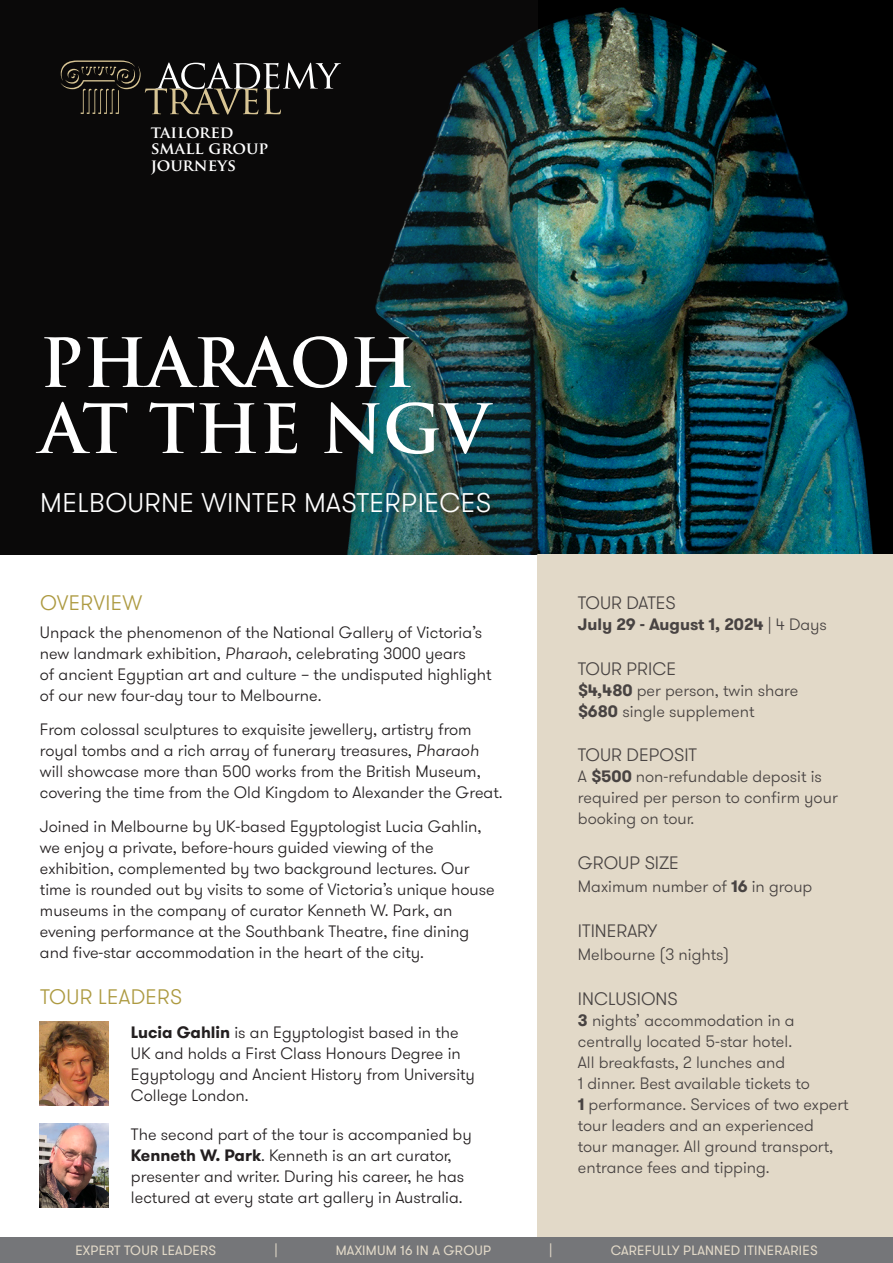
<style>
.page{position:relative;width:893px;height:1263px;background:#fff}
.page>*{position:absolute;margin:0;border:0;box-sizing:border-box;transform-origin:0 0}
.t1{font:700 66px/66px "Trajan Pro";color:#fff}
.t2{font:300 27px "GT Walsheim";letter-spacing:.015em;color:#fff}
.t3{font:300 21px "GT Walsheim";letter-spacing:.015em;color:#ad9a41}
.t4{font:300 18px "GT Walsheim";color:#484342}
.t5{font:300 16.5px/21px "GT Walsheim";color:#231f20}
.t6{font:300 16.5px/21px "GT Walsheim";color:#484342}
.t7{font:700 16.5px "GT Walsheim";color:#484342}
.t8{font:700 16.5px "Trajan Pro";color:#fff}
.t9{font:700 16.5px "Trajan Pro";letter-spacing:-.02em;color:#fff}
.t10{font:13.5px "GT Walsheim";letter-spacing:.015em;color:#e2d9c8}
.s1{font-style:italic}
.s2{font-weight:700}
.s3{font-weight:300}
</style>
<div class="page">
<img style="left:538px;top:0;width:355px;height:554px">
<div style="left:538px;top:554px;width:355px;height:709px;background:#e2d9c8"></div>
<svg style="left:0;top:0;width:538px;height:554px;background:#0f1819"></svg>
<div style="left:0;top:1237px;width:893px;height:26px;background:#757679"></div>
<img style="left:40px;top:1123px;width:68px;height:84px">
<img style="left:40px;top:1022px;width:68px;height:84px">
<svg style="left:60px;top:60px;width:281px;height:55px;background:#2e2b27"></svg>
<p class="t9" style="left:151px;top:121px;width:84px">tailored</p>
<p class="t8" style="left:151px;top:138px;width:119px">small group</p>
<p class="t8" style="left:151px;top:154px;width:87px">journeys</p>
<p class="t1" style="left:40px;top:331px;width:451px">PHARAOH<br>AT THE NGV</p>
<p class="t2" style="left:40px;top:486px;width:453px">MELBOURNE WINTER MASTERPIECES</p>
<p class="t3" style="left:40px;top:589px;width:104px">OVERVIEW</p>
<p class="t5" style="left:40px;top:622px;width:453px">Unpack the phenomenon of the National Gallery of Victoria’s new landmark exhibition, <span class="s1">Pharaoh</span>, celebrating 3000 years<br>of ancient Egyptian art and culture – the undisputed highlight of our new four-day tour to Melbourne.</p>
<p class="t5" style="left:40px;top:719px;width:464px">From colossal sculptures to exquisite jewellery, artistry from royal tombs and a rich array of funerary treasures, <span class="s1">Pharaoh </span>will showcase more than 500 works from the British Museum, covering the time from the Old Kingdom to Alexander the Great.</p>
<p class="t5" style="left:40px;top:816px;width:456px">Joined in Melbourne by UK-based Egyptologist Lucia Gahlin, we enjoy a private, before-hours guided viewing of the exhibition, complemented by two background lectures. Our time is rounded out by visits to some of Victoria’s unique house museums in the company of curator Kenneth W. Park, an evening performance at the Southbank Theatre, fine dining and five-star accommodation in the heart of the city.</p>
<p class="t3" style="left:40px;top:984px;width:144px">TOUR LEADERS</p>
<p class="t5" style="left:131px;top:1022px;width:345px"><span class="s2">Lucia Gahlin</span> is an Egyptologist based in the UK and holds a First Class Honours Degree in Egyptology and Ancient History from University College London.</p>
<p class="t5" style="left:131px;top:1124px;width:342px">The second part of the tour is accompanied by <span class="s2">Kenneth W. Park</span>. Kenneth is an art curator, presenter and writer. During his career, he has lectured at every state art gallery in Australia.</p>
<p class="t4" style="left:578px;top:591px;width:100px">TOUR DATES</p>
<p class="t7" style="left:578px;top:613px;width:251px">July 29 - August 1, 2024 <span class="s3">| 4 Days</span></p>
<p class="t4" style="left:578px;top:657px;width:100px">TOUR PRICE</p>
<p class="t6" style="left:578px;top:680px;width:222px"><span class="s2">$4,480</span> per person, twin share <span class="s2">$680</span> single supplement</p>
<p class="t4" style="left:578px;top:744px;width:121px">TOUR DEPOSIT</p>
<p class="t6" style="left:578px;top:766px;width:261px">A <span class="s2">$500</span> non-refundable deposit is required per person to confirm your booking on tour.</p>
<p class="t4" style="left:578px;top:851px;width:103px">GROUP SIZE</p>
<p class="t6" style="left:578px;top:876px;width:236px">Maximum number of <span class="s2">16</span> in group</p>
<p class="t4" style="left:578px;top:919px;width:81px">ITINERARY</p>
<p class="t6" style="left:578px;top:944px;width:153px">Melbourne (3 nights)</p>
<p class="t4" style="left:578px;top:987px;width:101px">INCLUSIONS</p>
<p class="t6" style="left:578px;top:1010px;width:272px"><span class="s2">3</span> nights’ accommodation in a centrally located 5-star hotel.<br>All breakfasts, 2 lunches and<br>1 dinner. Best available tickets to<br><span class="s2">1</span> performance. Services of two expert tour leaders and an experienced<br>tour manager. All ground transport, entrance fees and tipping.</p>
<p class="t10" style="left:75px;top:1242px;width:142px">EXPERT TOUR LEADERS</p>
<p class="t10" style="left:274px;top:1242px;width:5px">|</p>
<p class="t10" style="left:336px;top:1242px;width:157px">MAXIMUM 16 IN A GROUP</p>
<p class="t10" style="left:549px;top:1242px;width:5px">|</p>
<p class="t10" style="left:611px;top:1242px;width:208px">CAREFULLY PLANNED ITINERARIES</p>
</div>
